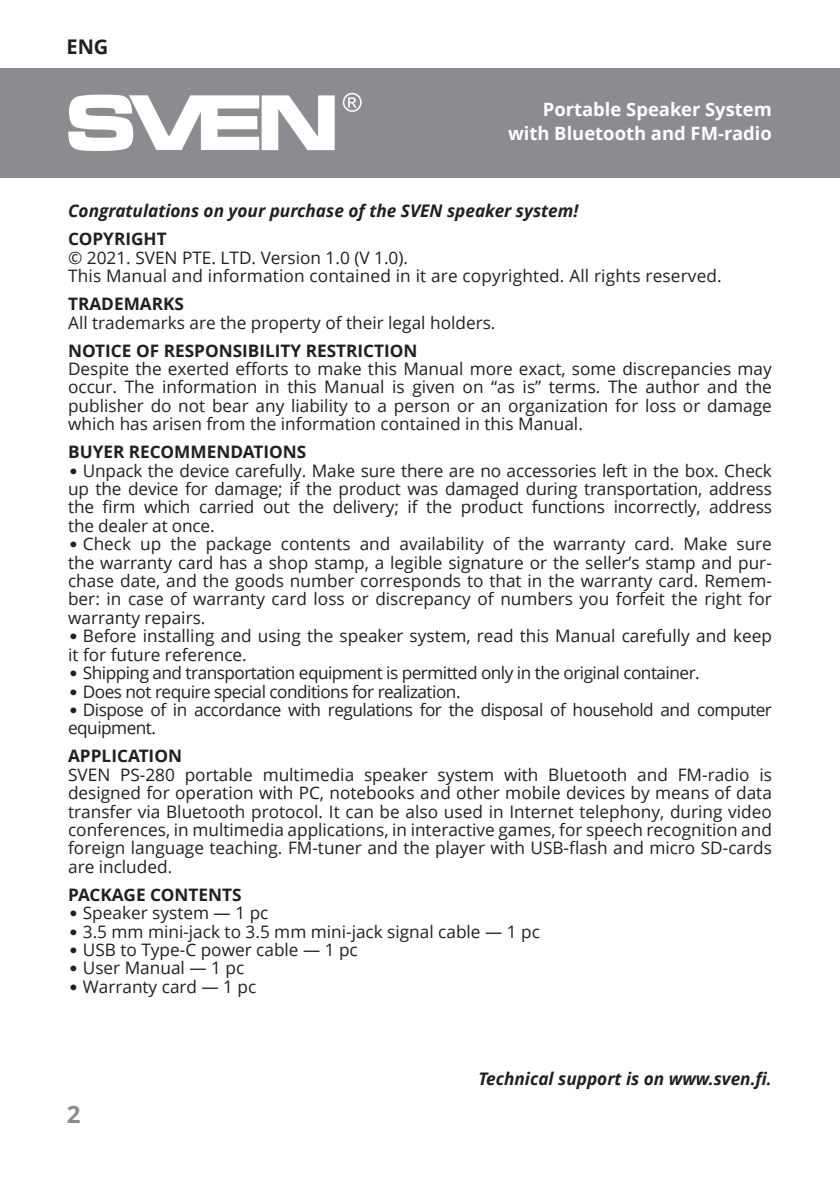
<style>
.page{position:relative;width:840px;height:1191px;background:#fff}
.page>*{position:absolute;margin:0;border:0;box-sizing:border-box;transform-origin:0 0}
.t1{font:700 24px "Open Sans";color:#8a8c8f}
.t2{font:700 20.4px "Open Sans";color:#231f20}
.t3{font:700 18.4px/24px "Open Sans";color:#fff;text-align:right}
.t4{font:17.2px/18.4px "Open Sans";color:#231f20;text-align:justify}
.t5{font:17.2px/18.4px "Open Sans";letter-spacing:-.03em;color:#231f20}
.t6{font:700 17.2px "Open Sans";color:#231f20}
.t7{font:italic 700 17.2px "Open Sans";color:#231f20}
.s1{font-family:"Pragmatica";font-weight:700;font-size:16px}
</style>
<div class="page">
<div style="left:0;top:68px;width:839px;height:109px;background:#8a8c8f"></div>
<svg style="left:68px;top:95px;width:266px;height:56px"></svg>
<svg style="left:342px;top:93px;width:19px;height:19px"></svg>
<p class="t2" style="left:66px;top:32px;width:43px">ENG</p>
<p class="t3" style="left:507px;top:96px;width:265px">Portable Speaker System with Bluetooth and FM-radio</p>
<p class="t7" style="left:68px;top:199px;width:511px">Congratulations on your purchase of the SVEN speaker system!</p>
<p class="t6" style="left:68px;top:227px;width:100px">COPYRIGHT</p>
<p class="t4" style="left:68px;top:248px;width:655px">© 2021. SVEN PTE. LTD. Version 1.0 (V 1.0).<br>This Manual and information contained in it are copyrighted. All rights reserved.</p>
<p class="t6" style="left:68px;top:292px;width:117px">TRADEMARKS</p>
<p class="t4" style="left:68px;top:313px;width:428px">All trademarks are the property of their legal holders.</p>
<p class="t6" style="left:68px;top:338px;width:351px">NOTICE OF RESPONSIBILITY RESTRICTION</p>
<p class="t4" style="left:68px;top:359px;width:705px">Despite the exerted efforts to make this Manual more exact, some discrepancies may occur. The information in this Manual is given on “as is” terms. The author and the publisher do not bear any liability to a person or an organization for loss or damage which has arisen from the information contained in this Manual.</p>
<p class="t6" style="left:68px;top:440px;width:239px">BUYER RECOMMENDATIONS</p>
<p class="t4" style="left:68px;top:461px;width:705px"><span class="s1">•</span> Unpack the device carefully. Make sure there are no accessories left in the box. Check up the device for damage; if the product was damaged during transportation, address the firm which carried out the delivery; if the product functions incorrectly, address the dealer at once.</p>
<p class="t4" style="left:68px;top:534px;width:705px"><span class="s1">•</span> Check up the package contents and availability of the warranty card. Make sure the warranty card has a shop stamp, a legible signature or the seller’s stamp and pur&shy;chase date, and the goods number corresponds to that in the warranty card. Remem&shy;ber: in case of warranty card loss or discrepancy of numbers you forfeit the right for warranty repairs.</p>
<p class="t4" style="left:68px;top:626px;width:705px"><span class="s1">•</span> Before installing and using the speaker system, read this Manual carefully and keep it for future reference.</p>
<p class="t5" style="left:68px;top:663px;width:632px"><span class="s1">•</span> Shipping and transportation equipment is permitted only in the original container.</p>
<p class="t5" style="left:68px;top:681px;width:394px"><span class="s1">•</span> Does not require special conditions for realization.</p>
<p class="t5" style="left:68px;top:700px;width:705px"><span class="s1">•</span> Dispose of in accordance with regulations for the disposal of household and computer equipment.</p>
<p class="t6" style="left:68px;top:744px;width:115px">APPLICATION</p>
<p class="t4" style="left:68px;top:765px;width:705px">SVEN PS-280 portable multimedia speaker system with Bluetooth and FM-radio is designed for operation with PC, notebooks and other mobile devices by means of data transfer via Bluetooth protocol. It can be also used in Internet telephony, during video conferences, in multimedia applications, in interactive games, for speech recognition and foreign language teaching. FM-tuner and the player with USB-flash and micro SD-cards are included.</p>
<p class="t6" style="left:68px;top:882px;width:175px">PACKAGE CONTENTS</p>
<p class="t4" style="left:68px;top:903px;width:202px"><span class="s1">•</span> Speaker system — 1 pc</p>
<p class="t4" style="left:68px;top:921px;width:473px"><span class="s1">•</span> 3.5 mm mini-jack to 3.5 mm mini-jack signal cable — 1 pc</p>
<p class="t4" style="left:68px;top:940px;width:291px"><span class="s1">•</span> USB to Type-C power cable — 1 pc</p>
<p class="t4" style="left:68px;top:958px;width:177px"><span class="s1">•</span> User Manual — 1 pc</p>
<p class="t4" style="left:68px;top:977px;width:190px"><span class="s1">•</span> Warranty card — 1 pc</p>
<h1 class="t1" style="left:67px;top:1097px;width:15px">2</h1>
<p class="t7" style="left:478px;top:1066px;width:295px">Technical support is on www.sven.fi.</p>
</div>
